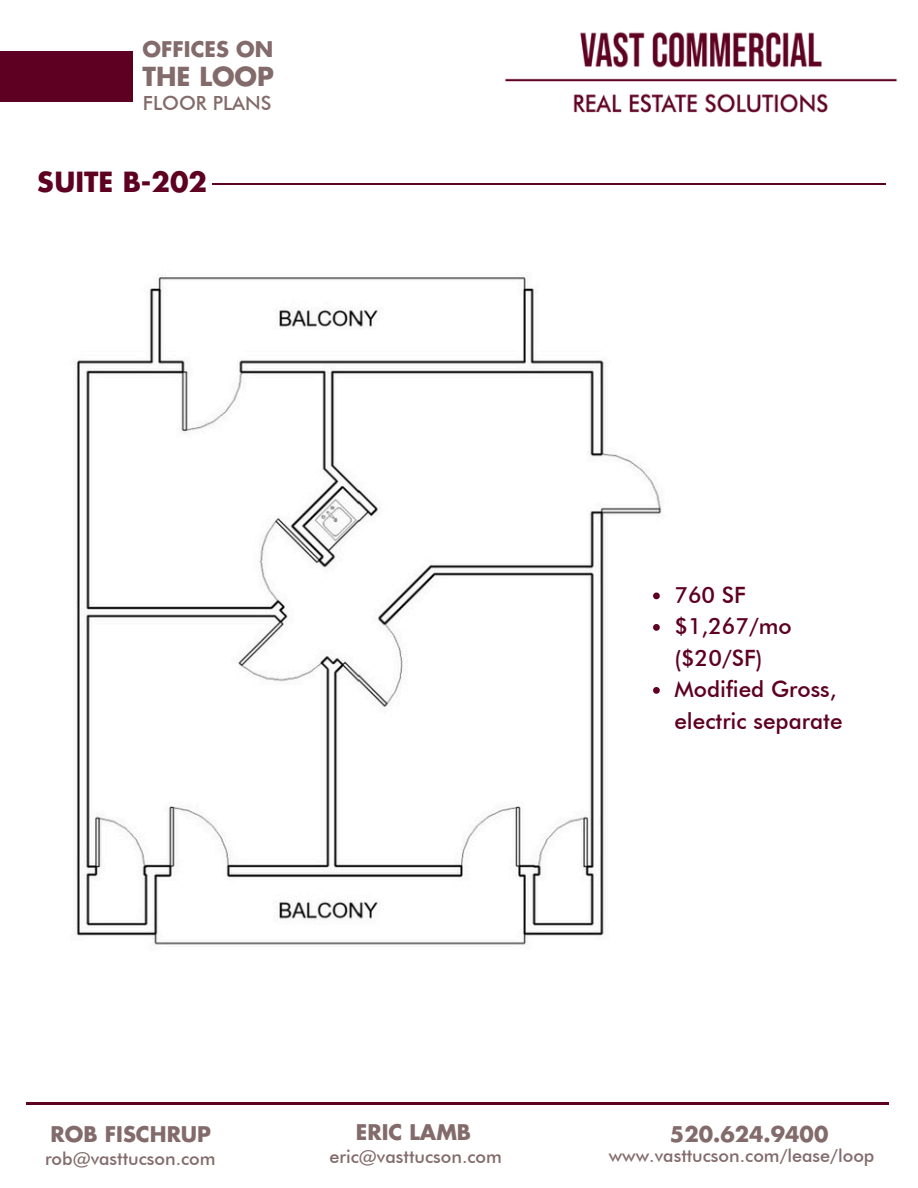
<style>
.page{position:relative;width:918px;height:1188px;background:#fff}
.page>*{position:absolute;margin:0;border:0;box-sizing:border-box;transform-origin:0 0}
.t1{font:700 27px "Futura";color:#5e0021}
.t2{font:700 25.5px "Futura";color:#836b6b}
.t3{font:500 22.5px/31.5px "Futura BT";color:#5e0021}
.t4{font:700 21px "Futura";color:#836b6b}
.t5{font:500 19.5px "Futura BT";color:#836b6b}
.t6{font:500 18px "Futura BT";color:#836b6b}
</style>
<div class="page">
<img style="left:504px;top:32px;width:394px;height:81px">
<div style="left:0;top:52px;width:132px;height:50px;background:#5e0021"></div>
<hr style="left:27px;top:1102px;width:254px;height:2px;background:#5e0021">
<hr style="left:281px;top:1102px;width:254px;height:2px;background:#5e0021">
<hr style="left:515px;top:1102px;width:255px;height:2px;background:#5e0021">
<hr style="left:635px;top:1102px;width:254px;height:2px;background:#5e0021">
<img style="left:76px;top:275px;width:586px;height:670px">
<svg style="left:653px;top:593px;width:7px;height:6px"></svg>
<svg style="left:653px;top:624px;width:7px;height:7px"></svg>
<svg style="left:653px;top:687px;width:7px;height:7px"></svg>
<hr style="left:521px;top:183px;width:121px;height:2px;background:#5e0021">
<hr style="left:631px;top:183px;width:254px;height:2px;background:#5e0021">
<hr style="left:212px;top:183px;width:89px;height:2px;background:#5e0021">
<hr style="left:290px;top:183px;width:254px;height:2px;background:#5e0021">
<p class="t4" style="left:143px;top:39px;width:132px">OFFICES ON</p>
<p class="t2" style="left:143px;top:65px;width:133px">THE LOOP</p>
<p class="t5" style="left:143px;top:92px;width:130px">FLOOR PLANS</p>
<h1 class="t1" style="left:38px;top:169px;width:171px">SUITE B-202</h1>
<p class="t3" style="left:674px;top:579px;width:73px">760 SF</p>
<p class="t3" style="left:674px;top:610px;width:119px">$1,267/mo ($20/SF)</p>
<p class="t3" style="left:674px;top:673px;width:170px">Modified Gross, electric separate</p>
<p class="t4" style="left:356px;top:1122px;width:117px">ERIC LAMB</p>
<p class="t6" style="left:329px;top:1146px;width:174px">eric@vasttucson.com</p>
<p class="t4" style="left:670px;top:1125px;width:160px">520.624.9400</p>
<p class="t4" style="left:51px;top:1125px;width:162px">ROB FISCHRUP</p>
<p class="t6" style="left:45px;top:1148px;width:172px">rob@vasttucson.com</p>
<p class="t6" style="left:609px;top:1144px;width:267px">www.vasttucson.com/lease/loop</p>
</div>
